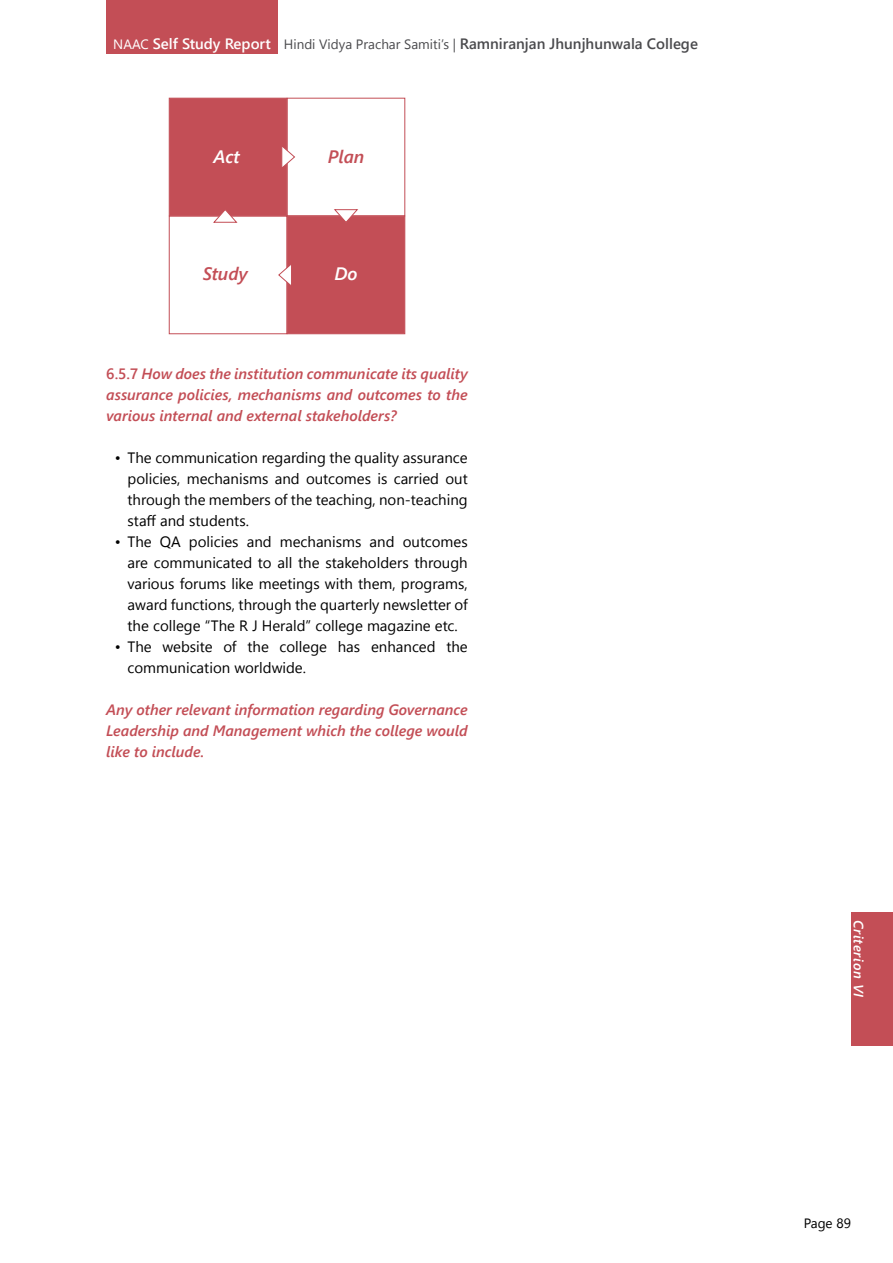
<style>
.page{position:relative;width:893px;height:1263px;background:#fff}
.page>*{position:absolute;margin:0;border:0;box-sizing:border-box;transform-origin:0 0}
.t1{font:italic 600 18px "Segoe UI";color:#c34e56}
.t2{font:italic 600 18px "Segoe UI";color:#fff}
.t3{font:15px/21px "Segoe UI";color:#000;text-align:justify}
.t4{font:italic 600 15px/21px "Segoe UI";color:#c34e56;text-align:justify}
.t5{font:600 15px "Segoe UI";color:#4a4a4d}
.t6{font:italic 600 13.5px "Segoe UI";letter-spacing:.05em;color:#fff}
.t7{font:13.5px "Segoe UI";color:#000}
.s1{font-weight:400;font-size:13.5px;color:#fff}
.s2{color:#fff}
.s3{font-weight:400;font-size:13.5px}
.s4{font-style:normal}
</style>
<div class="page">
<div style="left:851px;top:912px;width:42px;height:134px;background:#c34e56"></div>
<div style="left:106px;top:0;width:172px;height:54px;background:#c34e56"></div>
<div style="left:169px;top:98px;width:118px;height:118px;background:#c34e56"></div>
<div style="left:287px;top:98px;width:118px;height:118px;background:#fff;border:1px solid #c34e56"></div>
<div style="left:287px;top:216px;width:118px;height:118px;background:#c34e56"></div>
<div style="left:169px;top:216px;width:118px;height:118px;background:#fff;border:1px solid #c34e56"></div>
<svg style="left:213px;top:210px;width:25px;height:13px"></svg>
<svg style="left:334px;top:209px;width:25px;height:13px"></svg>
<svg style="left:282px;top:144px;width:13px;height:25px"></svg>
<svg style="left:278px;top:262px;width:13px;height:25px"></svg>
<p class="t5" style="left:113px;top:32px;width:586px"><span class="s1">NAAC</span> <span class="s2">Self Study Report</span> <span class="s3">Hindi Vidya Prachar Samiti’s |</span> Ramniranjan Jhunjhunwala College</p>
<p class="t2" style="left:213px;top:144px;width:28px">Act</p>
<p class="t1" style="left:328px;top:144px;width:38px">Plan</p>
<p class="t1" style="left:203px;top:261px;width:47px">Study</p>
<p class="t2" style="left:334px;top:261px;width:25px">Do</p>
<p class="t4" style="left:106px;top:362px;width:363px"><span class="s4">6.5.7</span> How does the institution communicate its quality assurance policies, mechanisms and outcomes to the various internal and external stakeholders?</p>
<p class="t3" style="left:128px;top:446px;width:342px;text-indent:-13px">• The communication regarding the quality assurance policies, mechanisms and outcomes is carried out through the members of the teaching, non-teaching staff and students.</p>
<p class="t3" style="left:128px;top:530px;width:342px;text-indent:-13px">• The QA policies and mechanisms and outcomes are communicated to all the stakeholders through various forums like meetings with them, programs, award functions, through the quarterly newsletter of the college “The R J Herald” college magazine etc.</p>
<p class="t3" style="left:128px;top:635px;width:342px;text-indent:-13px">• The website of the college has enhanced the communication worldwide.</p>
<p class="t4" style="left:106px;top:698px;width:363px">Any other relevant information regarding Governance Leadership and Management which the college would like to include.</p>
<p class="t6" style="left:868px;top:920px;width:79px;rotate:90deg">Criterion VI</p>
<p class="t7" style="left:804px;top:1213px;width:49px">Page 89</p>
</div>
